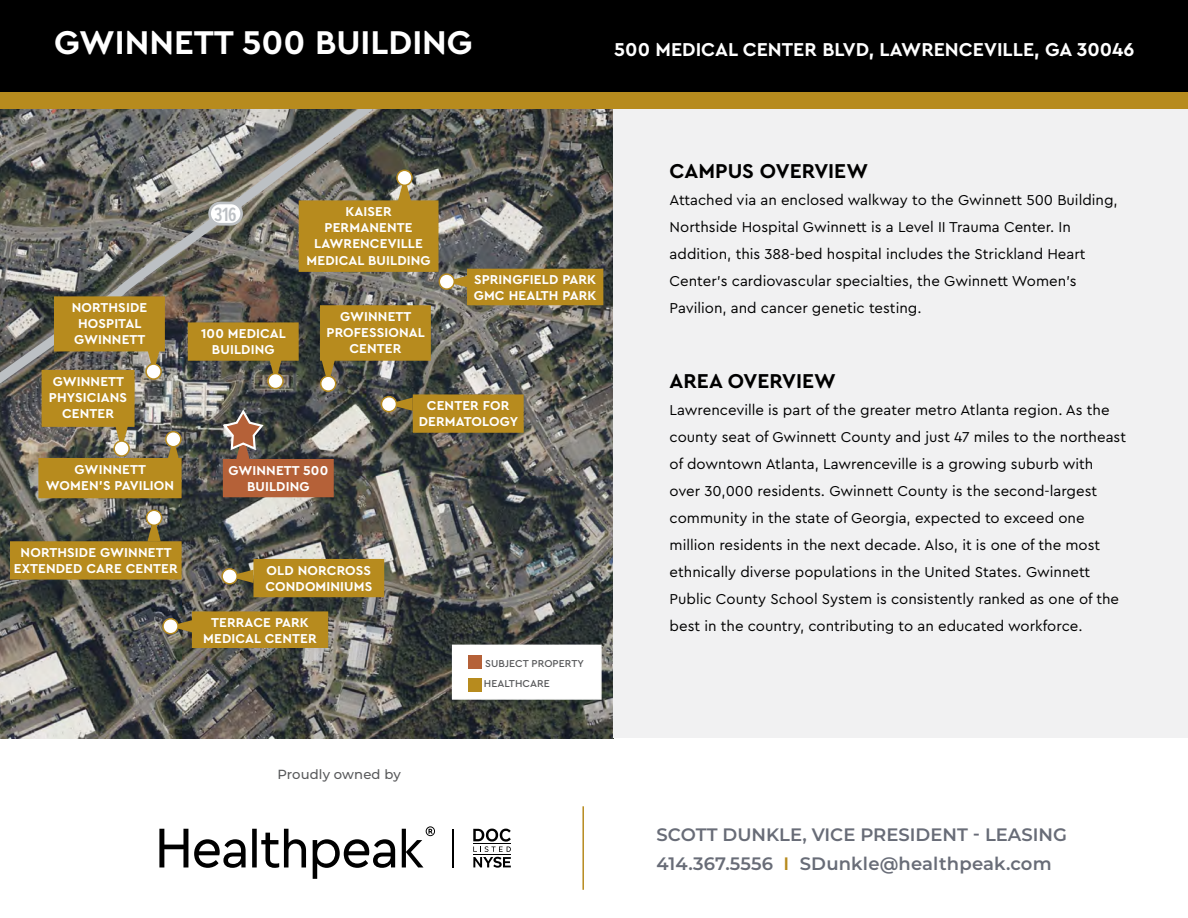
<style>
.page{position:relative;width:1188px;height:918px;background:#fff}
.page>*{position:absolute;margin:0;border:0;box-sizing:border-box;transform-origin:0 0}
.t1{font:700 34.5px "Cera Pro";color:#fff}
.t2{font:600 21px "Proxima Nova";color:#fff}
.t3{font:700 21px "Cera Pro";color:#000}
.t4{font:600 19.95px "Proxima Nova Ex Cn";color:#bcc0c4}
.t5{font:700 19.5px "Cera Pro";color:#fff}
.t6{font:600 18px/28.5px "Montserrat";color:#686c77}
.t7{font:15px/27px "Cera Pro";color:#000}
.t8{font:700 13.5px/16.2px "Cera Pro";letter-spacing:.01em;color:#fff;text-align:center}
.t9{font:500 13.2px "Montserrat";letter-spacing:.01em;color:#58595b}
.t10{font:500 10.5px/20.4px "Cera Pro";letter-spacing:.01em;color:#58595b}
.s1{color:#b78b1e}
</style>
<div class="page">
<img style="left:0;top:110px;width:614px;height:628px">
<svg style="left:0;top:110px;width:382px;height:280px;background:#696864"></svg>
<div style="left:614px;top:110px;width:574px;height:628px;background:#f1f1f2"></div>
<svg style="left:451px;top:644px;width:151px;height:56px"></svg>
<div style="left:468px;top:656px;width:14px;height:13px;background:#b56138"></div>
<div style="left:468px;top:678px;width:14px;height:14px;background:#b78b1e"></div>
<svg style="left:147px;top:351px;width:13px;height:14px"></svg>
<div style="left:146px;top:364px;width:15px;height:15px;background:#fff;border-radius:50%"></div>
<div style="left:145px;top:363px;width:17px;height:17px;border:2px solid #b78b1e;border-radius:50%"></div>
<svg style="left:115px;top:427px;width:13px;height:15px"></svg>
<div style="left:114px;top:441px;width:15px;height:15px;background:#fff;border-radius:50%"></div>
<div style="left:113px;top:440px;width:17px;height:17px;border:2px solid #b78b1e;border-radius:50%"></div>
<svg style="left:167px;top:445px;width:13px;height:13px"></svg>
<div style="left:166px;top:432px;width:15px;height:15px;background:#fff;border-radius:50%"></div>
<div style="left:165px;top:431px;width:17px;height:16px;border:2px solid #b78b1e;border-radius:50%"></div>
<svg style="left:147px;top:523px;width:14px;height:18px"></svg>
<div style="left:147px;top:510px;width:15px;height:15px;background:#fff;border-radius:50%"></div>
<div style="left:146px;top:510px;width:16px;height:16px;border:2px solid #b78b1e;border-radius:50%"></div>
<svg style="left:175px;top:620px;width:17px;height:13px"></svg>
<div style="left:163px;top:619px;width:15px;height:15px;background:#fff;border-radius:50%"></div>
<div style="left:162px;top:618px;width:17px;height:16px;border:2px solid #b78b1e;border-radius:50%"></div>
<svg style="left:236px;top:570px;width:17px;height:13px"></svg>
<div style="left:222px;top:569px;width:15px;height:15px;background:#fff;border-radius:50%"></div>
<div style="left:221px;top:568px;width:17px;height:17px;border:2px solid #b78b1e;border-radius:50%"></div>
<svg style="left:394px;top:398px;width:19px;height:13px"></svg>
<div style="left:381px;top:397px;width:15px;height:15px;background:#fff;border-radius:50%"></div>
<div style="left:381px;top:396px;width:16px;height:16px;border:2px solid #b78b1e;border-radius:50%"></div>
<svg style="left:398px;top:184px;width:13px;height:16px"></svg>
<div style="left:397px;top:170px;width:15px;height:15px;background:#fff;border-radius:50%"></div>
<div style="left:396px;top:170px;width:17px;height:16px;border:2px solid #b78b1e;border-radius:50%"></div>
<svg style="left:453px;top:275px;width:14px;height:13px"></svg>
<div style="left:439px;top:274px;width:15px;height:15px;background:#fff;border-radius:50%"></div>
<div style="left:439px;top:273px;width:16px;height:17px;border:2px solid #b78b1e;border-radius:50%"></div>
<svg style="left:322px;top:361px;width:13px;height:18px"></svg>
<div style="left:321px;top:376px;width:15px;height:15px;background:#fff;border-radius:50%"></div>
<div style="left:320px;top:375px;width:16px;height:17px;border:2px solid #b78b1e;border-radius:50%"></div>
<svg style="left:269px;top:361px;width:13px;height:14px"></svg>
<div style="left:268px;top:374px;width:15px;height:15px;background:#fff;border-radius:50%"></div>
<div style="left:267px;top:373px;width:17px;height:16px;border:2px solid #b78b1e;border-radius:50%"></div>
<div style="left:210px;top:203px;width:32px;height:21px;background:#fff;border-radius:11px"></div>
<div style="left:208px;top:202px;width:35px;height:24px;border:3px solid #bcc0c4;border-radius:11px"></div>
<svg style="left:221px;top:407px;width:44px;height:52px;background:#7d675b"></svg>
<hr style="left:582px;top:806px;width:2px;height:84px;background:#b78b1e">
<svg style="left:473px;top:829px;width:38px;height:39px"></svg>
<svg style="left:159px;top:826px;width:276px;height:53px"></svg>
<hr style="left:452px;top:829px;width:1px;height:38px;background:#000">
<div style="left:0;top:92px;width:1188px;height:18px;background:#b78b1e"></div>
<div style="left:1px;top:0;width:1187px;height:92px;background:#000"></div>
<div style="left:224px;top:460px;width:109px;height:37px;background:#b56138"></div>
<div style="left:223px;top:459px;width:111px;height:38px;border:2px solid #b56138"></div>
<div style="left:189px;top:323px;width:109px;height:37px;background:#b78b1e"></div>
<div style="left:188px;top:322px;width:111px;height:39px;border:2px solid #b78b1e"></div>
<div style="left:55px;top:297px;width:109px;height:54px;background:#b78b1e"></div>
<div style="left:54px;top:296px;width:111px;height:55px;border:2px solid #b78b1e"></div>
<div style="left:414px;top:395px;width:109px;height:37px;background:#b78b1e"></div>
<div style="left:413px;top:394px;width:111px;height:39px;border:2px solid #b78b1e"></div>
<div style="left:321px;top:306px;width:109px;height:54px;background:#b78b1e"></div>
<div style="left:320px;top:305px;width:111px;height:56px;border:2px solid #b78b1e"></div>
<div style="left:299px;top:201px;width:139px;height:70px;background:#b78b1e"></div>
<div style="left:299px;top:200px;width:140px;height:72px;border:2px solid #b78b1e"></div>
<div style="left:42px;top:371px;width:92px;height:55px;background:#b78b1e"></div>
<div style="left:42px;top:370px;width:93px;height:57px;border:2px solid #b78b1e"></div>
<div style="left:39px;top:459px;width:142px;height:39px;background:#b78b1e"></div>
<div style="left:38px;top:458px;width:144px;height:40px;border:2px solid #b78b1e"></div>
<div style="left:11px;top:542px;width:170px;height:37px;background:#b78b1e"></div>
<div style="left:10px;top:541px;width:172px;height:39px;border:2px solid #b78b1e"></div>
<div style="left:254px;top:560px;width:130px;height:36px;background:#b78b1e"></div>
<div style="left:253px;top:559px;width:131px;height:38px;border:2px solid #b78b1e"></div>
<div style="left:193px;top:612px;width:134px;height:35px;background:#b78b1e"></div>
<div style="left:192px;top:611px;width:136px;height:37px;border:2px solid #b78b1e"></div>
<div style="left:468px;top:269px;width:135px;height:36px;background:#b78b1e"></div>
<h1 class="t1" style="left:54px;top:16px;width:420px">GWINNETT 500 BUILDING</h1>
<h2 class="t2" style="left:579px;top:31px;width:557px">500 MEDICAL CENTER BLVD, LAWRENCEVILLE, GA 30046</h2>
<h3 class="t5" style="left:614px;top:35px;width:522px">500 MEDICAL CENTER BLVD, LAWRENCEVILLE, GA 30046</h3>
<p class="t8" style="left:72px;top:299px;width:77px;text-align:left">NORTHSIDE<br>HOSPITAL<br>GWINNETT</p>
<p class="t8" style="left:49px;top:373px;width:80px">GWINNETT<br>PHYSICIANS<br>CENTER</p>
<p class="t8" style="left:46px;top:461px;width:130px">GWINNETT<br>WOMEN’S PAVILION</p>
<p class="t8" style="left:14px;top:544px;width:166px">NORTHSIDE GWINNETT<br>EXTENDED CARE CENTER</p>
<h3 class="t4" style="left:214px;top:200px;width:24px">316</h3>
<p class="t8" style="left:201px;top:325px;width:86px">100 MEDICAL<br>BUILDING</p>
<p class="t8" style="left:307px;top:203px;width:126px">KAISER<br>PERMANENTE<br>LAWRENCEVILLE<br>MEDICAL BUILDING</p>
<p class="t8" style="left:327px;top:308px;width:100px">GWINNETT<br>PROFESSIONAL<br>CENTER</p>
<p class="t8" style="left:474px;top:272px;width:124px;text-align:left">SPRINGFIELD PARK<br>GMC HEALTH PARK</p>
<p class="t8" style="left:419px;top:397px;width:101px">CENTER FOR<br>DERMATOLOGY</p>
<p class="t8" style="left:228px;top:462px;width:101px">GWINNETT 500<br>BUILDING</p>
<p class="t8" style="left:265px;top:562px;width:108px;text-align:left">OLD NORCROSS<br>CONDOMINIUMS</p>
<p class="t8" style="left:203px;top:614px;width:115px">TERRACE PARK<br>MEDICAL CENTER</p>
<p class="t10" style="left:484px;top:653px;width:102px">SUBJECT PROPERTY<br>HEALTHCARE</p>
<p class="t9" style="left:277px;top:765px;width:125px">Proudly owned by</p>
<h2 class="t3" style="left:670px;top:155px;width:200px">CAMPUS OVERVIEW</h2>
<p class="t7" style="left:670px;top:186px;width:450px">Attached via an enclosed walkway to the Gwinnett 500 Building, Northside Hospital Gwinnett is a Level II Trauma Center. In addition, this 388-bed hospital includes the Strickland Heart Center’s cardiovascular specialties, the Gwinnett Women’s Pavilion, and cancer genetic testing.</p>
<h2 class="t3" style="left:670px;top:365px;width:168px">AREA OVERVIEW</h2>
<p class="t7" style="left:670px;top:396px;width:458px">Lawrenceville is part of the greater metro Atlanta region. As the county seat of Gwinnett County and just 47 miles to the northeast of downtown Atlanta, Lawrenceville is a growing suburb with over 30,000 residents. Gwinnett County is the second-largest community in the state of Georgia, expected to exceed one million residents in the next decade. Also, it is one of the most ethnically diverse populations in the United States. Gwinnett Public County School System is consistently ranked as one of the best in the country, contributing to an educated workforce.</p>
<p class="t6" style="left:657px;top:820px;width:412px">SCOTT DUNKLE, VICE PRESIDENT - LEASING<br>414.367.5556 <span class="s1">I</span> SDunkle@healthpeak.com</p>
</div>
